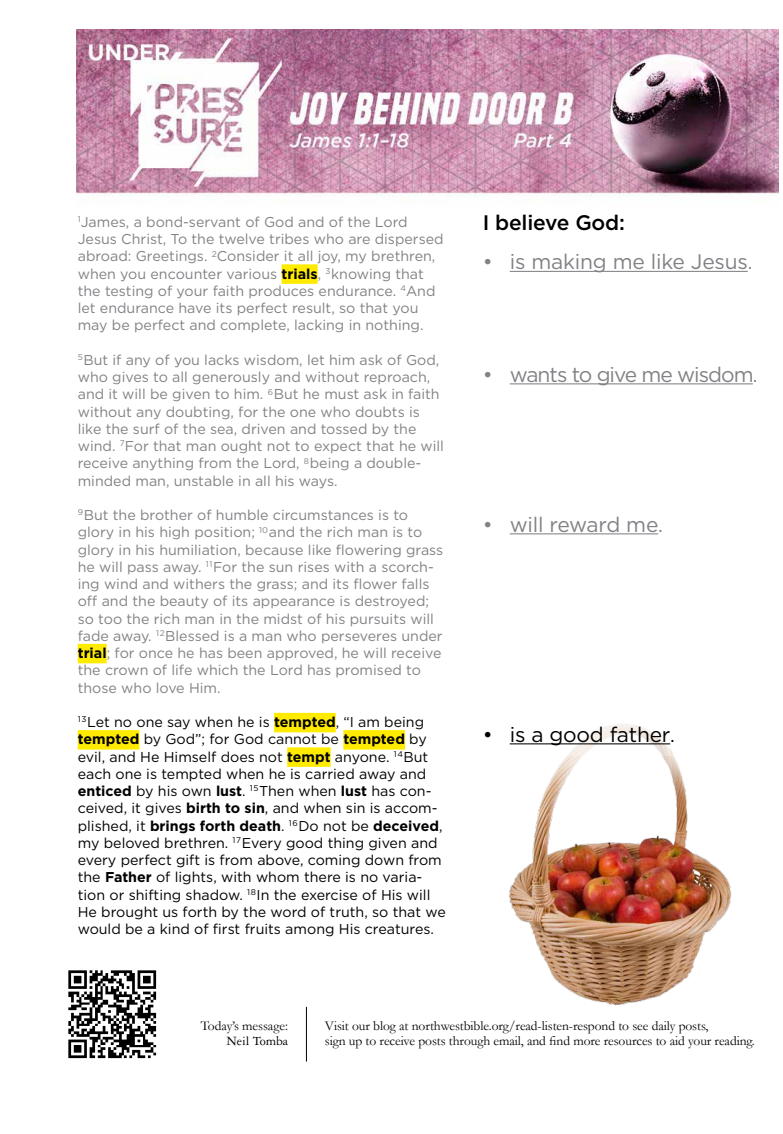
<style>
.page{position:relative;width:783px;height:1134px;background:#fff}
.page>*{position:absolute;margin:0;border:0;box-sizing:border-box;transform-origin:0 0}
.t1{font:21px "Gotham";letter-spacing:-.01em;color:#808285}
.t2{font:21px "Gotham";letter-spacing:-.03em;color:#808285}
.t3{font:21px "Gotham";letter-spacing:-.01em;color:#000}
.t4{font:500 21px "Gotham";letter-spacing:-.01em;color:#000}
.t5{font:14.25px/17.2px "Gotham";color:#808285}
.t6{font:14.25px/17.2px "Gotham";color:#000}
.t7{font:13.5px/15px "Garamond";letter-spacing:-.005em;color:#000}
.t8{font:13.5px "Garamond Three";letter-spacing:-.005em;color:#000}
.s1{font-weight:700;color:#000}
.s2{font-weight:700}
.s3{font-size:19.5px}
</style>
<div class="page">
<img style="left:509px;top:813px;width:222px;height:193px">
<div style="left:282px;top:264px;width:36px;height:20px;background:#ffeb00"></div>
<div style="left:78px;top:644px;width:29px;height:19px;background:#ffeb00"></div>
<div style="left:274px;top:713px;width:62px;height:19px;background:#ffeb00"></div>
<div style="left:78px;top:730px;width:61px;height:20px;background:#ffeb00"></div>
<div style="left:343px;top:730px;width:62px;height:20px;background:#ffeb00"></div>
<div style="left:287px;top:747px;width:44px;height:20px;background:#ffeb00"></div>
<img style="left:77px;top:29px;width:702px;height:168px">
<hr style="left:306px;top:1007px;width:1px;height:55px;background:#000">
<img style="left:68px;top:970px;width:89px;height:89px">
<hr style="left:510px;top:271px;width:238px;height:1px;background:#808285">
<hr style="left:510px;top:383px;width:243px;height:1px;background:#808285">
<hr style="left:510px;top:533px;width:148px;height:1px;background:#808285">
<hr style="left:510px;top:743px;width:160px;height:1px;background:#000">
<p class="t5" style="left:78px;top:213px;width:367px"><sup>1</sup>James, a bond-servant of God and of the Lord Jesus Christ, To the twelve tribes who are dispersed abroad: Greetings. <sup>2</sup>Consider it all joy, my brethren, when you encounter various <span class="s1">trials</span>, <sup>3</sup>knowing that the testing of your faith produces endurance. <sup>4</sup>And let endurance have its perfect result, so that you may be perfect and complete, lacking in nothing.</p>
<p class="t5" style="left:78px;top:351px;width:368px"><sup>5</sup>But if any of you lacks wisdom, let him ask of God, who gives to all generously and without reproach, and it will be given to him. <sup>6</sup>But he must ask in faith without any doubting, for the one who doubts is like the surf of the sea, driven and tossed by the wind. <sup>7</sup>For that man ought not to expect that he will receive anything from the Lord, <sup>8</sup>being a double&shy;minded man, unstable in all his ways.</p>
<p class="t5" style="left:78px;top:506px;width:367px"><sup>9</sup>But the brother of humble circumstances is to glory in his high position; <sup>10</sup>and the rich man is to glory in his humiliation, because like flowering grass he will pass away. <sup>11</sup>For the sun rises with a scorch&shy;ing wind and withers the grass; and its flower falls off and the beauty of its appearance is destroyed; so too the rich man in the midst of his pursuits will fade away. <sup>12</sup>Blessed is a man who perseveres under <span class="s1">trial</span>; for once he has been approved, he will receive the crown of life which the Lord has promised to those who love Him.</p>
<p class="t6" style="left:78px;top:713px;width:370px"><sup>13</sup>Let no one say when he is <span class="s2">tempted</span>, “I am being <span class="s2">tempted</span> by God”; for God cannot be <span class="s2">tempted</span> by evil, and He Himself does not <span class="s2">tempt</span> anyone. <sup>14</sup>But each one is tempted when he is carried away and <span class="s2">enticed</span> by his own <span class="s2">lust</span>. <sup>15</sup>Then when <span class="s2">lust</span> has con&shy;ceived, it gives <span class="s2">birth to sin</span>, and when sin is accom&shy;plished, it <span class="s2">brings forth death</span>. <sup>16</sup>Do not be <span class="s2">deceived</span>, my beloved brethren. <sup>17</sup>Every good thing given and every perfect gift is from above, coming down from the <span class="s2">Father</span> of lights, with whom there is no varia&shy;tion or shifting shadow. <sup>18</sup>In the exercise of His will He brought us forth by the word of truth, so that we would be a kind of first fruits among His creatures.</p>
<h1 class="t4" style="left:483px;top:209px;width:144px">I believe God:</h1>
<h1 class="t1" style="left:483px;top:248px;width:271px">• is making me like Jesus<span class="s3">.</span></h1>
<h1 class="t2" style="left:483px;top:361px;width:276px">• wants to give me wisdom<span class="s3">.</span></h1>
<h1 class="t1" style="left:483px;top:511px;width:182px">• will reward me<span class="s3">.</span></h1>
<h1 class="t3" style="left:483px;top:721px;width:194px">• is a good father<span class="s3">.</span></h1>
<p class="t7" style="left:201px;top:1018px;width:89px">Today’s message:</p>
<p class="t8" style="left:227px;top:1033px;width:63px">Neil Tomba</p>
<p class="t7" style="left:325px;top:1018px;width:431px">Visit our blog at northwestbible.org/read-listen-respond to see daily posts,<br>sign up to receive posts through email, and find more resources to aid your reading.</p>
</div>
